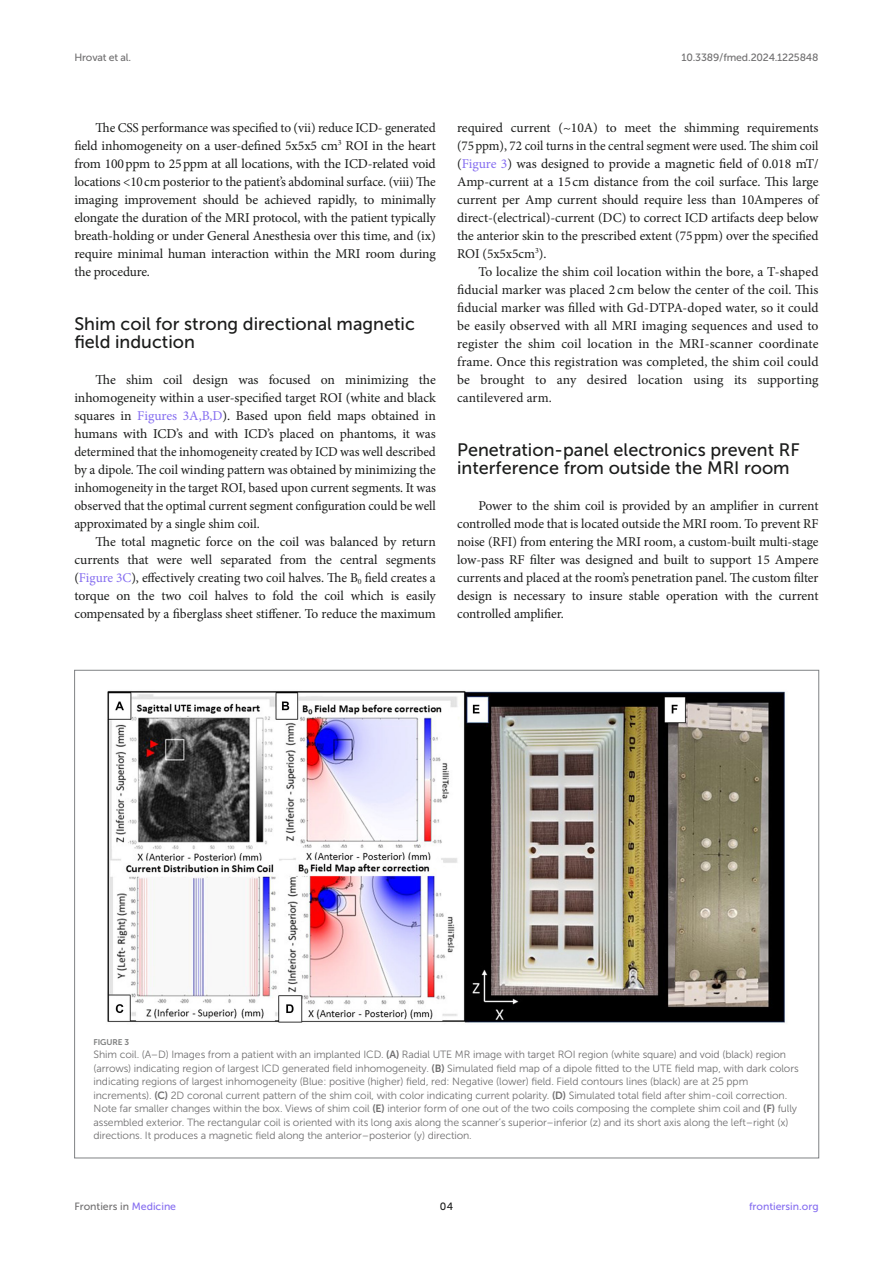
<style>
.page{position:relative;width:893px;height:1263px;background:#fff}
.page>*{position:absolute;margin:0;border:0;box-sizing:border-box;transform-origin:0 0}
.HEAD_2{font:18px/18px "Museo Sans 500";color:#1b1c1b}
.TEXT{font:13.5px/18px "Minion Pro";letter-spacing:-.005em;color:#1b1c1b;text-align:justify}
.TEXT_FLUSH{font:13.5px/18px "Minion Pro";letter-spacing:-.005em;color:#1b1c1b;text-align:justify}
.FIG_LEG{font:10.5px/13.5px "Museo Sans 300";letter-spacing:-.01em;color:#706f70}
.t1{font:10.5px "Museo Sans 500";letter-spacing:-.015em;color:#706f70}
.t2{font:10.5px "Museo Sans 500";color:#856df0}
.t3{font:10.5px "Museo Sans 500";color:#1b1c1b}
.FIG_HD{font:8.25px "Museo Sans 700";letter-spacing:-.01em;color:#7e7f7f}
.s1{color:#856df0}
.s2{font-family:"Museo Sans 700"}
</style>
<div class="page">
<img style="left:107px;top:690px;width:678px;height:333px">
<p class="t1" style="left:74px;top:51px;width:58px">Hrovat et al.</p>
<p class="t1" style="left:681px;top:51px;width:139px">10.3389/fmed.2024.1225848</p>
<p class="TEXT" style="left:74px;top:119px;width:363px;text-indent:21px">The CSS performance was specified to (vii) reduce ICD- generated field inhomogeneity on a user-defined 5x5x5 cm<sup>3</sup> ROI in the heart from 100ppm to 25ppm at all locations, with the ICD-related void locations &lt;10cm posterior to the patient’s abdominal surface. (viii) The imaging improvement should be achieved rapidly, to minimally elongate the duration of the MRI protocol, with the patient typically breath-holding or under General Anesthesia over this time, and (ix) require minimal human interaction within the MRI room during the procedure.</p>
<p class="HEAD_2" style="left:74px;top:315px;width:342px">Shim coil for strong directional magnetic field induction</p>
<p class="TEXT_FLUSH" style="left:74px;top:371px;width:363px;text-indent:21px">The shim coil design was focused on minimizing the inhomogeneity within a user-specified target ROI (white and black squares in <span class="s1">Figures 3A,B,D</span>). Based upon field maps obtained in humans with ICD’s and with ICD’s placed on phantoms, it was determined that the inhomogeneity created by ICD was well described by a dipole. The coil winding pattern was obtained by minimizing the inhomogeneity in the target ROI, based upon current segments. It was observed that the optimal current segment configuration could be well approximated by a single shim coil.</p>
<p class="TEXT" style="left:74px;top:533px;width:363px;text-indent:21px">The total magnetic force on the coil was balanced by return currents that were well separated from the central segments (<span class="s1">Figure 3C</span>), effectively creating two coil halves. The B<sub>0</sub> field creates a torque on the two coil halves to fold the coil which is easily compensated by a fiberglass sheet stiffener. To reduce the maximum</p>
<p class="TEXT" style="left:457px;top:119px;width:363px">required current (~10A) to meet the shimming requirements (75ppm), 72 coil turns in the central segment were used. The shim coil (<span class="s1">Figure 3</span>) was designed to provide a magnetic field of 0.018 mT/ Amp-current at a 15cm distance from the coil surface. This large current per Amp current should require less than 10Amperes of direct-(electrical)-current (DC) to correct ICD artifacts deep below the anterior skin to the prescribed extent (75ppm) over the specified ROI (5x5x5cm<sup>3</sup>).</p>
<p class="TEXT" style="left:457px;top:263px;width:363px;text-indent:21px">To localize the shim coil location within the bore, a T-shaped fiducial marker was placed 2 cm below the center of the coil. This fiducial marker was filled with Gd-DTPA-doped water, so it could be easily observed with all MRI imaging sequences and used to register the shim coil location in the MRI-scanner coordinate frame. Once this registration was completed, the shim coil could be brought to any desired location using its supporting cantilevered arm.</p>
<p class="HEAD_2" style="left:457px;top:441px;width:344px">Penetration-panel electronics prevent RF interference from outside the MRI room</p>
<p class="TEXT_FLUSH" style="left:457px;top:497px;width:363px;text-indent:21px">Power to the shim coil is provided by an amplifier in current controlled mode that is located outside the MRI room. To prevent RF noise (RFI) from entering the MRI room, a custom-built multi-stage low-pass RF filter was designed and built to support 15 Ampere currents and placed at the room’s penetration panel. The custom filter design is necessary to insure stable operation with the current controlled amplifier.</p>
<p class="FIG_HD" style="left:94px;top:1037px;width:37px">FIGURE 3</p>
<p class="FIG_LEG" style="left:94px;top:1048px;width:707px">Shim coil. (A–D) Images from a patient with an implanted ICD. <span class="s2">(A)</span> Radial UTE MR image with target ROI region (white square) and void (black) region (arrows) indicating region of largest ICD generated field inhomogeneity. <span class="s2">(B)</span> Simulated field map of a dipole fitted to the UTE field map, with dark colors indicating regions of largest inhomogeneity (Blue: positive (higher) field, red: Negative (lower) field. Field contours lines (black) are at 25 ppm increments). <span class="s2">(C)</span> 2D coronal current pattern of the shim coil, with color indicating current polarity. <span class="s2">(D)</span> Simulated total field after shim-coil correction.<br>Note far smaller changes within the box. Views of shim coil <span class="s2">(E)</span> interior form of one out of the two coils composing the complete shim coil and <span class="s2">(F)</span> fully assembled exterior. The rectangular coil is oriented with its long axis along the scanner’s superior–inferior (z) and its short axis along the left–right (x) directions. It produces a magnetic field along the anterior–posterior (y) direction.</p>
<p class="t1" style="left:74px;top:1200px;width:103px">Frontiers in <span class="s1">Medicine</span></p>
<p class="t3" style="left:440px;top:1200px;width:15px">04</p>
<p class="t2" style="left:749px;top:1200px;width:71px">frontiersin.org</p>
</div>
